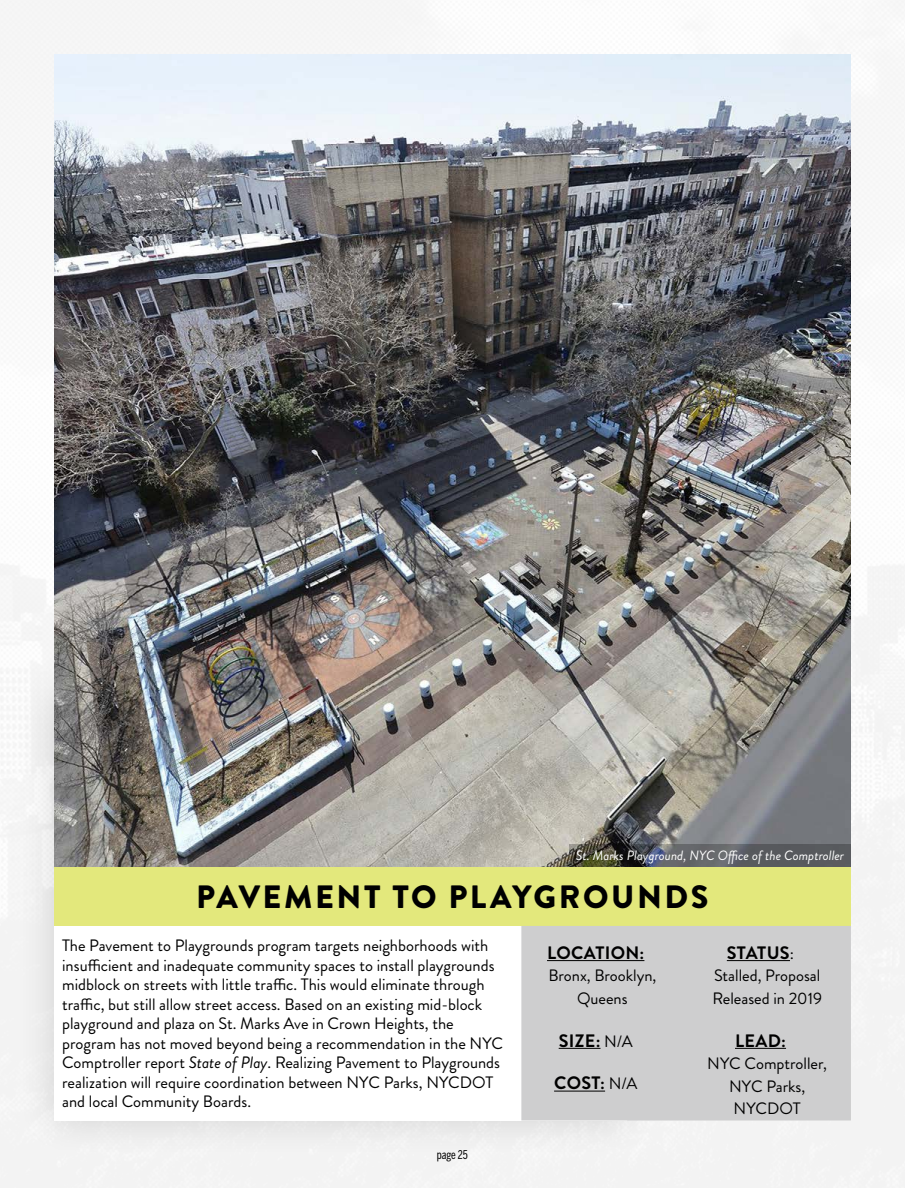
<style>
.page{position:relative;width:905px;height:1188px;background:#fff}
.page>*{position:absolute;margin:0;border:0;box-sizing:border-box;transform-origin:0 0}
.t1{font:900 32.25px "Brandon Grotesque";letter-spacing:.08em;color:#000}
.t2{font:700 18px "Brandon Grotesque";letter-spacing:.02em;color:#000}
.t3{font:16.5px/19.5px "Brandon Grotesque";color:#000}
.t4{font:italic 13.5px "Brandon Grotesque";color:#fff}
.t5{font:12px "Benton Sans Comp";letter-spacing:-.005em;color:#000}
.s1{font-style:italic}
.s2{font-weight:400;font-size:16.5px}
</style>
<div class="page">
<div style="left:0;top:1px;width:904px;height:1187px;background:#f6f6f6"></div>
<div style="left:16px;top:657px;width:648px;height:502px;background:#f0f0f0"></div>
<div style="left:54px;top:695px;width:572px;height:426px;background:#fff"></div>
<div style="left:54px;top:867px;width:796px;height:59px;background:#e3e87c"></div>
<div style="left:521px;top:926px;width:329px;height:194px;background:#cececf"></div>
<hr style="left:547px;top:960px;width:97px;height:1px;background:#000">
<hr style="left:558px;top:1048px;width:42px;height:1px;background:#000">
<hr style="left:554px;top:1091px;width:51px;height:1px;background:#000">
<hr style="left:726px;top:960px;width:64px;height:1px;background:#000">
<hr style="left:735px;top:1048px;width:51px;height:1px;background:#000">
<img style="left:54px;top:54px;width:796px;height:813px">
<svg style="left:569px;top:844px;width:281px;height:23px;background:#545657"></svg>
<p class="t4" style="left:576px;top:846px;width:270px">St. Marks Playground, NYC Office of the Comptroller</p>
<h1 class="t1" style="left:196px;top:874px;width:514px">PAVEMENT TO PLAYGROUNDS</h1>
<p class="t3" style="left:62px;top:936px;width:442px">The Pavement to Playgrounds program targets neighborhoods with insufficient and inadequate community spaces to install playgrounds midblock on streets with little traffic. This would eliminate through traffic, but still allow street access. Based on an existing mid-block playground and plaza on St. Marks Ave in Crown Heights, the program has not moved beyond being a recommendation in the NYC Comptroller report <span class="s1">State of Play</span>. Realizing Pavement to Playgrounds realization will require coordination between NYC Parks, NYCDOT and local Community Boards.</p>
<p class="t2" style="left:547px;top:940px;width:99px">LOCATION:</p>
<p class="t2" style="left:726px;top:940px;width:69px">STATUS<span class="s2">:</span></p>
<p class="t3" style="left:712px;top:965px;width:111px;line-height:22.5px">Stalled, Proposal<br>Released in 2019</p>
<p class="t2" style="left:735px;top:1028px;width:53px">LEAD:</p>
<p class="t3" style="left:707px;top:1052px;width:121px;line-height:22.5px;text-align:center">NYC Comptroller,<br>NYC Parks,<br>NYCDOT</p>
<p class="t3" style="left:548px;top:965px;width:110px;line-height:22.5px;text-align:center">Bronx, Brooklyn,<br>Queens</p>
<p class="t2" style="left:558px;top:1028px;width:76px">SIZE: <span class="s2">N/A</span></p>
<p class="t2" style="left:554px;top:1071px;width:85px">COST: <span class="s2">N/A</span></p>
<p class="t5" style="left:437px;top:1147px;width:33px">page 25</p>
</div>
